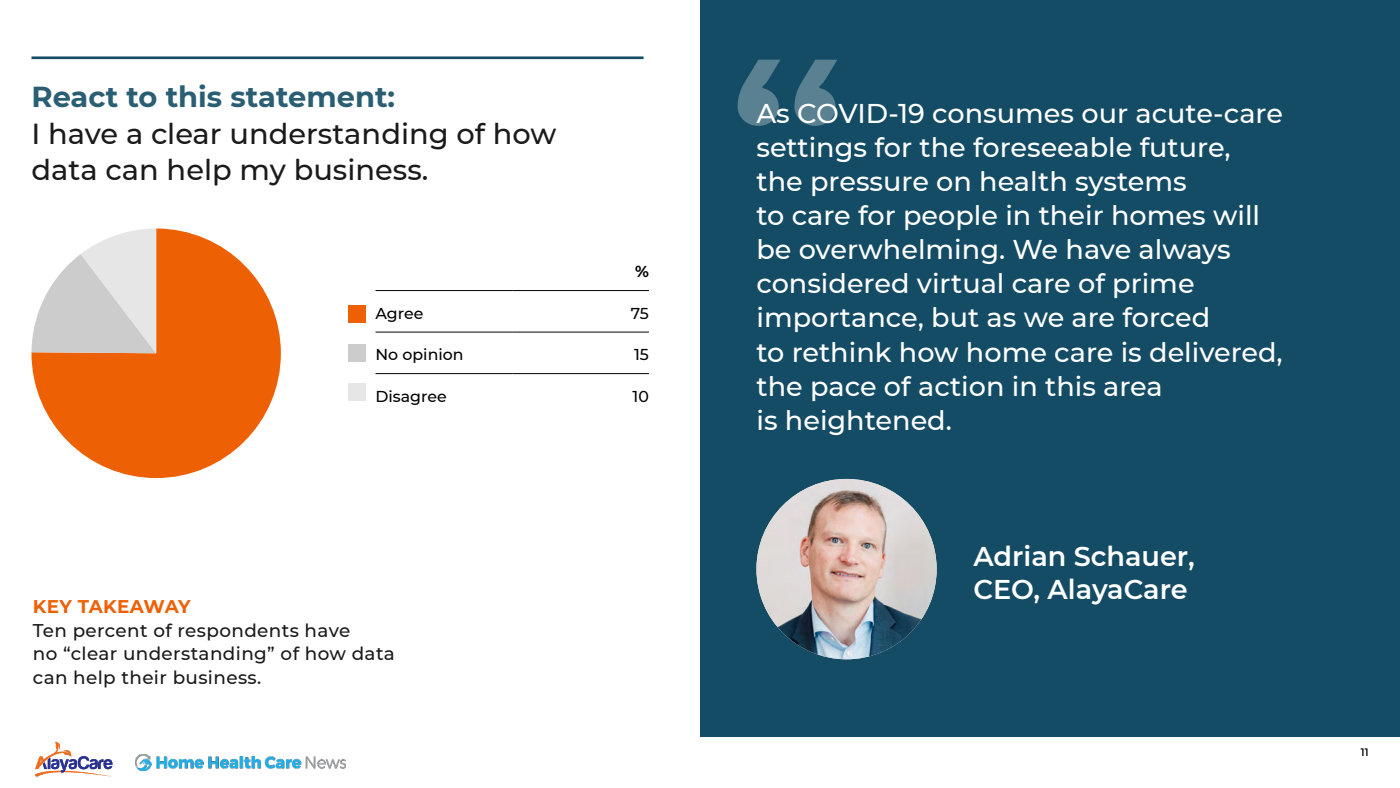
<style>
.page{position:relative;width:1400px;height:788px;background:#fff}
.page>*{position:absolute;margin:0;border:0;box-sizing:border-box;transform-origin:0 0}
.t1{font:500 28.88px/36.8px "Montserrat";color:#1a1a1a}
.t2{font:700 28.88px "Montserrat";color:#2a5e73}
.t3{font:500 27.12px/34.1px "Montserrat";color:#fff}
.t4{font:600 27.12px/33.2px "Montserrat";color:#fff}
.t5{font:500 18.38px/23.6px "Montserrat";letter-spacing:.02em;color:#1a1a1a}
.t6{font:700 18.38px "Montserrat";letter-spacing:.015em;color:#ee6004}
.t7{font:500 15.75px "Montserrat";color:#000}
.t8{font:700 15.75px "Montserrat";color:#000}
.t9{font:10.5px "Montserrat";color:#000}
</style>
<div class="page">
<div style="left:700px;top:0;width:700px;height:737px;background:#134c64"></div>
<hr style="left:32px;top:56px;width:612px;height:3px;background:#134c64">
<img style="left:136px;top:754px;width:210px;height:16px">
<div style="left:32px;top:228px;width:249px;height:250px;background:#ee6004;border-radius:50%"></div>
<svg style="left:32px;top:228px;width:124px;height:125px"></svg>
<hr style="left:376px;top:290px;width:136px;height:1px;background:#000">
<hr style="left:512px;top:290px;width:137px;height:1px;background:#000">
<hr style="left:376px;top:332px;width:136px;height:1px;background:#000">
<hr style="left:512px;top:332px;width:137px;height:1px;background:#000">
<hr style="left:376px;top:373px;width:136px;height:1px;background:#000">
<hr style="left:512px;top:373px;width:137px;height:1px;background:#000">
<div style="left:348px;top:305px;width:18px;height:17px;background:#ee6004"></div>
<div style="left:348px;top:344px;width:18px;height:17px;background:#ccc"></div>
<div style="left:348px;top:383px;width:18px;height:18px;background:#e6e6e6"></div>
<svg style="left:35px;top:741px;width:78px;height:36px"></svg>
<img style="left:756px;top:479px;width:181px;height:180px;border-radius:90px">
<svg style="left:738px;top:60px;width:99px;height:66px"></svg>
<p class="t2" style="left:32px;top:84px;width:365px">React to this statement:</p>
<p class="t1" style="left:32px;top:116px;width:526px">I have a clear understanding of how data can help my business.</p>
<p class="t8" style="left:635px;top:265px;width:15px">%</p>
<p class="t7" style="left:376px;top:305px;width:49px">Agree</p>
<p class="t7" style="left:631px;top:305px;width:20px">75</p>
<p class="t7" style="left:376px;top:347px;width:90px">No opinion</p>
<p class="t7" style="left:634px;top:347px;width:16px">15</p>
<p class="t7" style="left:376px;top:388px;width:73px">Disagree</p>
<p class="t7" style="left:633px;top:388px;width:18px">10</p>
<p class="t6" style="left:33px;top:598px;width:159px">KEY TAKEAWAY</p>
<p class="t5" style="left:33px;top:619px;width:364px">Ten percent of respondents have<br>no “clear understanding” of how data can help their business.</p>
<p class="t3" style="left:756px;top:97px;width:528px">As COVID-19 consumes our acute-care settings for the foreseeable future, the pressure on health systems<br>to care for people in their homes will be overwhelming. We have always considered virtual care of prime importance, but as we are forced<br>to rethink how home care is delivered, the pace of action in this area<br>is heightened.</p>
<p class="t4" style="left:973px;top:538px;width:223px">Adrian Schauer,<br>CEO, AlayaCare</p>
<p class="t9" style="left:1361px;top:748px;width:9px">11</p>
</div>
